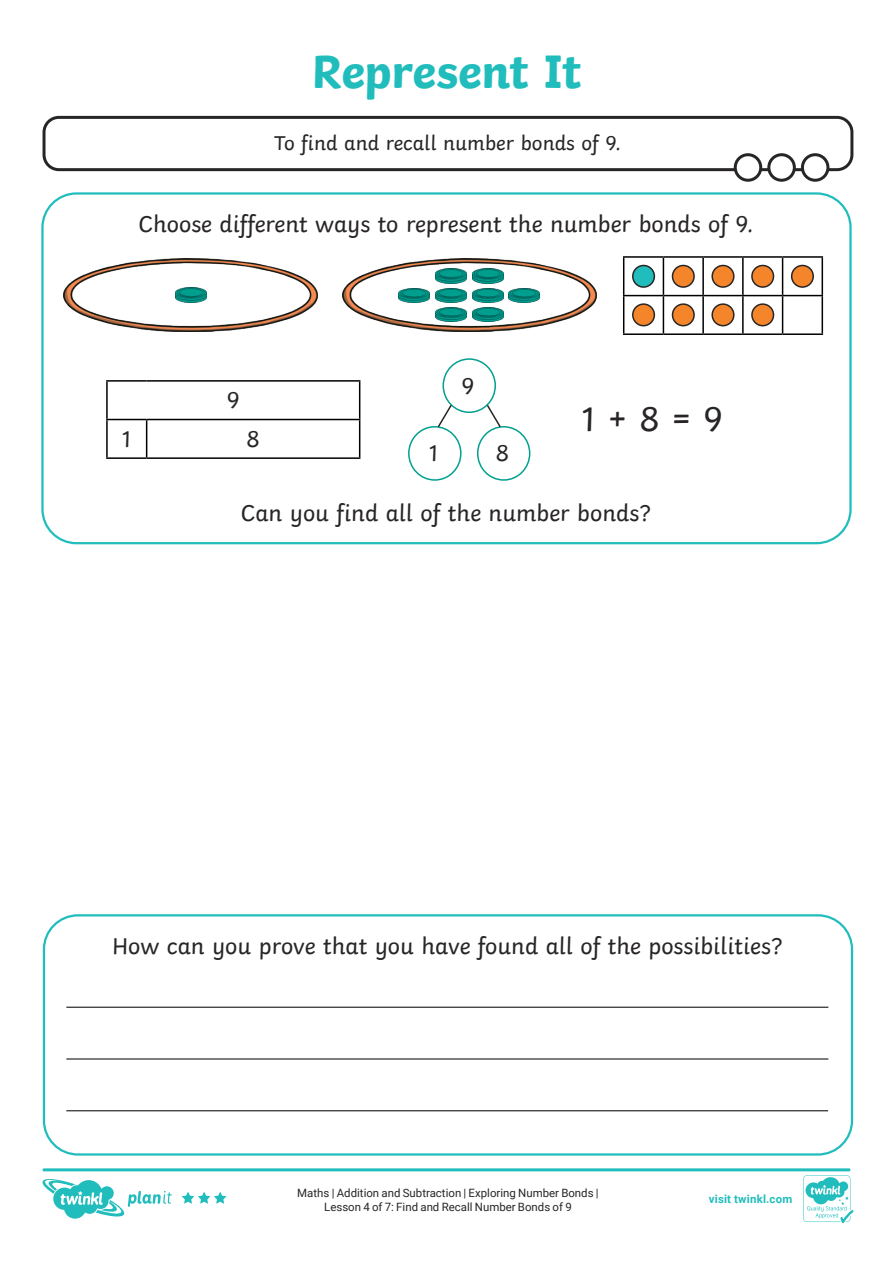
<style>
.page{position:relative;width:893px;height:1263px;background:#fff}
.page>*{position:absolute;margin:0;border:0;box-sizing:border-box;transform-origin:0 0}
.Heading_1{font:700 49.5px "Twinkl";letter-spacing:-.01em;color:#21bdbd}
.KS1_Body_Copy{font:36px "Twinkl";color:#282526}
.KS1_Body_Copy-2{font:24px "Twinkl";color:#282526}
.Mastery_Body_Text{font:24px "Twinkl";color:#282526}
.Aim{font:21px "Twinkl";color:#282526}
.t1{font:11.4px/13.8px "Roboto";color:#282526;text-align:center}
.t2{font:700 11.4px "Roboto";letter-spacing:.02em;color:#21bdbd}
</style>
<div class="page">
<div style="left:43px;top:116px;width:810px;height:55px;border:3px solid #282526;border-radius:15px"></div>
<div style="left:735px;top:155px;width:26px;height:25px;background:#fff;border-radius:50%"></div>
<div style="left:734px;top:153px;width:28px;height:29px;border:3px solid #282526;border-radius:50%"></div>
<div style="left:769px;top:155px;width:25px;height:25px;background:#fff;border-radius:50%"></div>
<div style="left:767px;top:153px;width:29px;height:29px;border:3px solid #282526;border-radius:50%"></div>
<div style="left:802px;top:155px;width:26px;height:25px;background:#fff;border-radius:50%"></div>
<div style="left:801px;top:153px;width:28px;height:29px;border:3px solid #282526;border-radius:50%"></div>
<div style="left:41px;top:192px;width:811px;height:352px;border:2px solid #21bdbd;border-radius:34px"></div>
<img style="left:64px;top:258px;width:254px;height:74px">
<img style="left:342px;top:258px;width:254px;height:74px">
<img style="left:435px;top:269px;width:31px;height:15px">
<img style="left:472px;top:269px;width:31px;height:15px">
<img style="left:399px;top:288px;width:31px;height:15px">
<img style="left:435px;top:288px;width:31px;height:15px">
<img style="left:472px;top:288px;width:31px;height:15px">
<img style="left:509px;top:288px;width:31px;height:15px">
<img style="left:435px;top:307px;width:31px;height:15px">
<img style="left:472px;top:307px;width:31px;height:15px">
<img style="left:175px;top:288px;width:31px;height:14px">
<hr style="left:623px;top:256px;width:40px;height:2px;background:#000">
<hr style="left:623px;top:258px;width:1px;height:37px;background:#000">
<hr style="left:663px;top:256px;width:40px;height:2px;background:#000">
<hr style="left:663px;top:258px;width:1px;height:37px;background:#000">
<hr style="left:703px;top:256px;width:40px;height:2px;background:#000">
<hr style="left:702px;top:258px;width:2px;height:37px;background:#000">
<hr style="left:743px;top:256px;width:40px;height:2px;background:#000">
<hr style="left:742px;top:258px;width:2px;height:37px;background:#000">
<hr style="left:783px;top:256px;width:40px;height:2px;background:#000">
<hr style="left:782px;top:258px;width:1px;height:37px;background:#000">
<hr style="left:821px;top:258px;width:2px;height:37px;background:#000">
<hr style="left:623px;top:295px;width:40px;height:1px;background:#000">
<hr style="left:623px;top:296px;width:1px;height:37px;background:#000">
<hr style="left:663px;top:295px;width:40px;height:1px;background:#000">
<hr style="left:663px;top:296px;width:1px;height:37px;background:#000">
<hr style="left:703px;top:295px;width:40px;height:1px;background:#000">
<hr style="left:702px;top:296px;width:2px;height:37px;background:#000">
<hr style="left:743px;top:295px;width:40px;height:1px;background:#000">
<hr style="left:742px;top:296px;width:2px;height:37px;background:#000">
<hr style="left:783px;top:295px;width:40px;height:1px;background:#000">
<hr style="left:782px;top:296px;width:1px;height:37px;background:#000">
<hr style="left:821px;top:296px;width:2px;height:37px;background:#000">
<hr style="left:623px;top:333px;width:40px;height:2px;background:#000">
<hr style="left:663px;top:333px;width:40px;height:2px;background:#000">
<hr style="left:703px;top:333px;width:40px;height:2px;background:#000">
<hr style="left:743px;top:333px;width:40px;height:2px;background:#000">
<hr style="left:783px;top:333px;width:40px;height:2px;background:#000">
<div style="left:633px;top:265px;width:21px;height:22px;background:#21bdbd;border-radius:50%"></div>
<div style="left:632px;top:265px;width:23px;height:23px;border:2px solid #282526;border-radius:50%"></div>
<div style="left:672px;top:265px;width:22px;height:22px;background:#f5852a;border-radius:50%"></div>
<div style="left:672px;top:265px;width:23px;height:23px;border:2px solid #282526;border-radius:50%"></div>
<div style="left:712px;top:265px;width:22px;height:22px;background:#f5852a;border-radius:50%"></div>
<div style="left:711px;top:265px;width:23px;height:23px;border:2px solid #282526;border-radius:50%"></div>
<div style="left:752px;top:265px;width:21px;height:22px;background:#f5852a;border-radius:50%"></div>
<div style="left:751px;top:265px;width:23px;height:23px;border:2px solid #282526;border-radius:50%"></div>
<div style="left:792px;top:265px;width:21px;height:22px;background:#f5852a;border-radius:50%"></div>
<div style="left:791px;top:265px;width:23px;height:23px;border:2px solid #282526;border-radius:50%"></div>
<div style="left:633px;top:304px;width:21px;height:22px;background:#f5852a;border-radius:50%"></div>
<div style="left:632px;top:303px;width:23px;height:23px;border:2px solid #282526;border-radius:50%"></div>
<div style="left:672px;top:304px;width:22px;height:22px;background:#f5852a;border-radius:50%"></div>
<div style="left:672px;top:303px;width:23px;height:23px;border:2px solid #282526;border-radius:50%"></div>
<div style="left:712px;top:304px;width:22px;height:22px;background:#f5852a;border-radius:50%"></div>
<div style="left:711px;top:303px;width:23px;height:23px;border:2px solid #282526;border-radius:50%"></div>
<div style="left:752px;top:304px;width:21px;height:22px;background:#f5852a;border-radius:50%"></div>
<div style="left:751px;top:303px;width:23px;height:23px;border:2px solid #282526;border-radius:50%"></div>
<div style="left:442px;top:358px;width:54px;height:55px;border:2px solid #00a08f;border-radius:50%"></div>
<div style="left:408px;top:426px;width:54px;height:55px;border:2px solid #00a08f;border-radius:50%"></div>
<div style="left:477px;top:426px;width:53px;height:55px;border:2px solid #00a08f;border-radius:50%"></div>
<svg style="left:436px;top:403px;width:17px;height:26px"></svg>
<svg style="left:485px;top:403px;width:17px;height:26px"></svg>
<hr style="left:106px;top:380px;width:41px;height:2px;background:#000">
<hr style="left:106px;top:382px;width:2px;height:37px;background:#000">
<hr style="left:147px;top:380px;width:213px;height:2px;background:#000">
<hr style="left:359px;top:382px;width:1px;height:37px;background:#000">
<hr style="left:106px;top:419px;width:41px;height:1px;background:#000">
<hr style="left:106px;top:420px;width:2px;height:37px;background:#000">
<hr style="left:147px;top:419px;width:213px;height:1px;background:#000">
<hr style="left:146px;top:420px;width:1px;height:37px;background:#000">
<hr style="left:359px;top:420px;width:1px;height:37px;background:#000">
<hr style="left:106px;top:457px;width:41px;height:2px;background:#000">
<hr style="left:147px;top:457px;width:213px;height:2px;background:#000">
<hr style="left:66px;top:1007px;width:762px;height:1px;background:#282526">
<hr style="left:66px;top:1058px;width:762px;height:1px;background:#282526">
<hr style="left:66px;top:1110px;width:762px;height:1px;background:#282526">
<div style="left:43px;top:914px;width:810px;height:241px;border:2px solid #21bdbd;border-radius:34px"></div>
<svg style="left:42px;top:1168px;width:811px;height:55px"></svg>
<p class="Heading_1" style="left:312px;top:31px;width:271px">Represent It</p>
<p class="Aim" style="left:274px;top:127px;width:348px">To find and recall number bonds of 9.</p>
<p class="KS1_Body_Copy-2" style="left:139px;top:205px;width:616px">Choose different ways to represent the number bonds of 9.</p>
<p class="KS1_Body_Copy-2" style="left:227px;top:381px;width:15px">9</p>
<p class="KS1_Body_Copy-2" style="left:122px;top:420px;width:11px">1</p>
<p class="KS1_Body_Copy-2" style="left:246px;top:420px;width:15px">8</p>
<p class="Mastery_Body_Text" style="left:461px;top:367px;width:15px">9</p>
<p class="Mastery_Body_Text" style="left:429px;top:435px;width:11px">1</p>
<p class="Mastery_Body_Text" style="left:496px;top:435px;width:15px">8</p>
<p class="KS1_Body_Copy" style="left:582px;top:392px;width:143px">1 + 8 = 9</p>
<p class="KS1_Body_Copy-2" style="left:241px;top:494px;width:412px">Can you find all of the number bonds?</p>
<p class="KS1_Body_Copy-2" style="left:112px;top:927px;width:672px">How can you prove that you have found all of the possibilities?</p>
<p class="t1" style="left:297px;top:1185px;width:303px">Maths | Addition and Subtraction | Exploring Number Bonds |<br>Lesson 4 of 7: Find and Recall Number Bonds of 9</p>
<p class="t2" style="left:709px;top:1191px;width:85px">visit twinkl.com</p>
</div>
